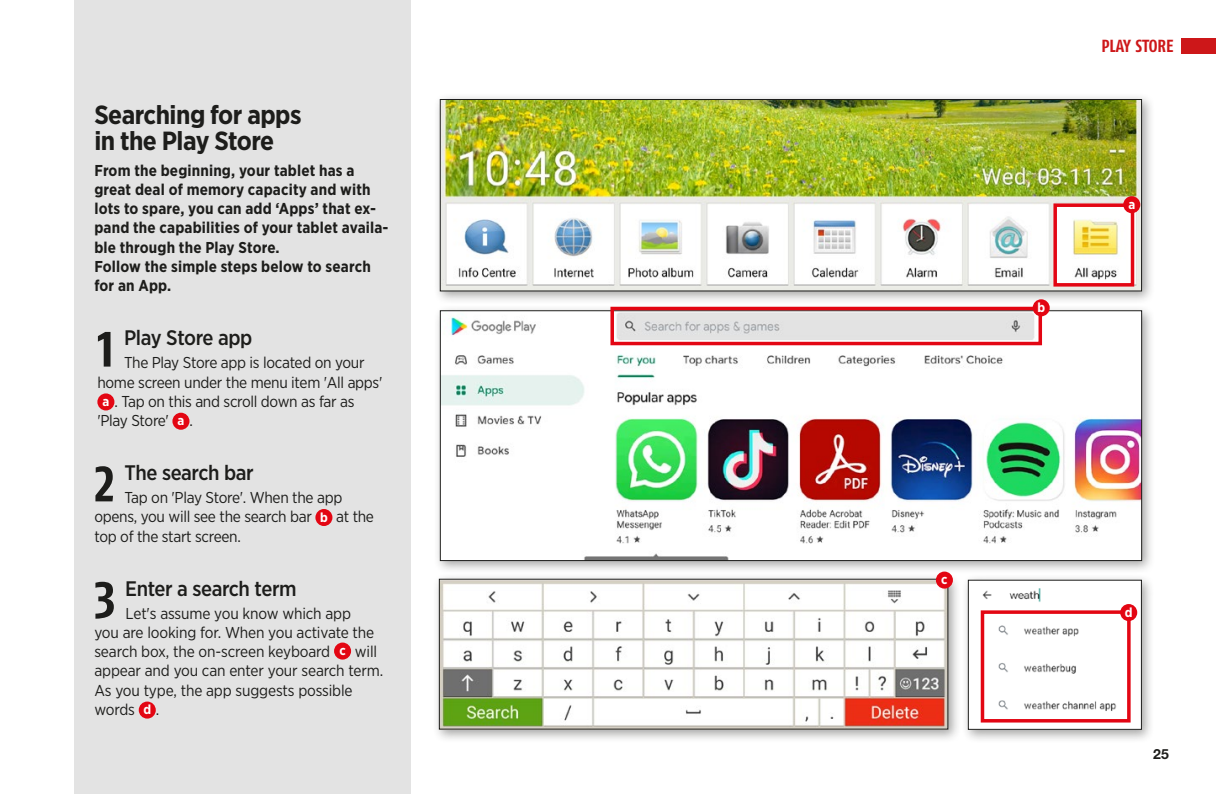
<style>
.page{position:relative;width:1216px;height:794px;background:#fff}
.page>*{position:absolute;margin:0;border:0;box-sizing:border-box;transform-origin:0 0}
.t1{font:700 52.5px "Fago Co Lf";color:#1d1d1b}
.t2{font:700 26.25px/26.2px "Gotham Narrow";letter-spacing:-.02em;color:#1d1d1b}
.t3{font:500 21px "Gotham Narrow";letter-spacing:-.02em;color:#1d1d1b}
.t4{font:700 17.5px "Fago Co Lf";color:#cd1719}
.t5{font:15.75px/19.2px "Gotham Narrow";letter-spacing:-.02em;color:#1d1d1b}
.t6{font:700 15.75px/19.2px "Gotham Narrow";letter-spacing:.01em;color:#1d1d1b}
.t7{font:700 14px "Helvetica Neue LT Pro";color:#1d1d1b}
.t8{font:700 13.3px "Gotham Narrow";color:#fff}
.s1{font-weight:700;font-size:13.3px;color:#fff}
</style>
<div class="page">
<div style="left:433px;top:93px;width:722px;height:212px;background:#1d1d1b;opacity:.4"></div>
<img style="left:442px;top:101px;width:697px;height:188px">
<div style="left:440px;top:99px;width:701px;height:192px;border:1px solid #1d1d1b"></div>
<div style="left:961px;top:573px;width:193px;height:170px;background:#1d1d1b;opacity:.4"></div>
<img style="left:970px;top:582px;width:169px;height:145px">
<div style="left:433px;top:572px;width:528px;height:171px;background:#1d1d1b;opacity:.4"></div>
<img style="left:441px;top:581px;width:505px;height:146px">
<div style="left:434px;top:304px;width:721px;height:270px;background:#1d1d1b;opacity:.4"></div>
<img style="left:442px;top:312px;width:697px;height:247px">
<div style="left:1181px;top:38px;width:34px;height:16px;background:#cd1719"></div>
<div style="left:74px;top:0;width:336px;height:794px;background:#e3e3e3"></div>
<div style="left:315px;top:509px;width:17px;height:17px;background:#e30613;border-radius:50%"></div>
<div style="left:334px;top:642px;width:17px;height:17px;background:#e30613;border-radius:50%"></div>
<div style="left:139px;top:701px;width:17px;height:17px;background:#e30613;border-radius:50%"></div>
<div style="left:97px;top:393px;width:17px;height:17px;background:#e30613;border-radius:50%"></div>
<div style="left:172px;top:413px;width:17px;height:17px;background:#e30613;border-radius:50%"></div>
<div style="left:980px;top:610px;width:150px;height:112px;border:4px solid #e30613"></div>
<div style="left:1120px;top:604px;width:17px;height:17px;background:#e30613;border-radius:50%"></div>
<div style="left:1053px;top:203px;width:81px;height:83px;border:4px solid #e30613"></div>
<div style="left:1123px;top:196px;width:17px;height:17px;background:#e30613;border-radius:50%"></div>
<div style="left:610px;top:307px;width:431px;height:38px;border:4px solid #e30613"></div>
<div style="left:1032px;top:299px;width:17px;height:17px;background:#e30613;border-radius:50%"></div>
<div style="left:935px;top:571px;width:17px;height:17px;background:#e30613;border-radius:50%"></div>
<h2 class="t2" style="left:94px;top:101px;width:209px">Searching for apps in the Play Store</h2>
<p class="t6" style="left:94px;top:160px;width:295px">From the beginning, your tablet has a great deal of memory capacity and with lots to spare, you can add ‘Apps’ that ex&shy;pand the capabilities of your tablet availa&shy;ble through the Play Store.<br>Follow the simple steps below to search for an App.</p>
<h1 class="t1" style="left:97px;top:317px;width:18px">1</h1>
<h3 class="t3" style="left:124px;top:325px;width:130px">Play Store app</h3>
<p class="t5" style="left:124px;top:353px;width:242px">The Play Store app is located on your</p>
<p class="t5" style="left:97px;top:372px;width:286px">home screen under the menu item 'All apps'</p>
<p class="t5" style="left:102px;top:391px;width:253px"><span class="s1">a</span> . Tap on this and scroll down as far as</p>
<p class="t5" style="left:97px;top:410px;width:97px">'Play Store' <span class="s1">a</span> .</p>
<h1 class="t1" style="left:94px;top:452px;width:22px">2</h1>
<h3 class="t3" style="left:124px;top:459px;width:131px">The search bar</h3>
<p class="t5" style="left:94px;top:487px;width:281px;text-indent:30px">Tap on 'Play Store'. When the app opens, you will see the search bar <span class="s1">b</span> at the top of the start screen.</p>
<h1 class="t1" style="left:94px;top:568px;width:23px">3</h1>
<h3 class="t3" style="left:125px;top:575px;width:173px">Enter a search term</h3>
<p class="t5" style="left:94px;top:603px;width:290px;text-indent:31px">Let's assume you know which app<br>you are looking for. When you activate the search box, the on-screen keyboard <span class="s1">c</span> will appear and you can enter your search term.<br>As you type, the app suggests possible words <span class="s1">d</span> .</p>
<p class="t4" style="left:1101px;top:36px;width:74px">PLAY STORE</p>
<p class="t8" style="left:1037px;top:299px;width:9px">b</p>
<p class="t8" style="left:1128px;top:195px;width:8px">a</p>
<p class="t8" style="left:941px;top:571px;width:8px">c</p>
<p class="t8" style="left:1124px;top:603px;width:9px">d</p>
<p class="t7" style="left:1153px;top:745px;width:17px">25</p>
</div>
